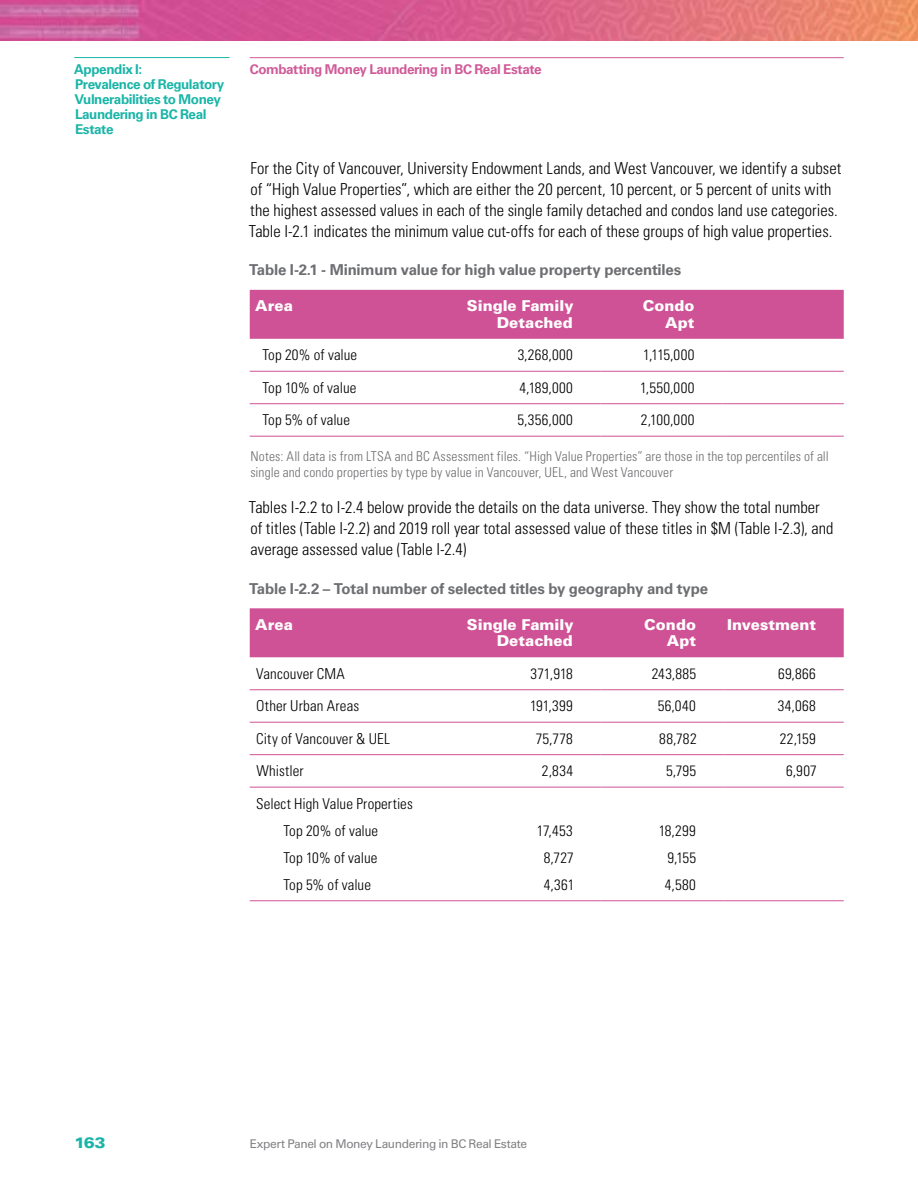
<style>
.page{position:relative;width:918px;height:1188px;background:#fff}
.page>*{position:absolute;margin:0;border:0;box-sizing:border-box;transform-origin:0 0}
.Text_-_Main{font:300 condensed 16.5px/21px "Univers LT Std";color:#000}
.Table_-_Text{font:300 condensed 15px "Univers LT Std";letter-spacing:.01em;color:#000}
.t1{font:700 15px "Univers LT Std";letter-spacing:-.01em;color:#6d6e71}
.Table_-_Header{font:900 15px/16.5px "Univers LT Std";color:#fff;text-align:right}
.t2{font:900 expanded 15px "Univers LT Std";color:#1ab5a8}
.Figure_-_Attribution{font:300 condensed 13.5px/16.5px "Univers LT Std";letter-spacing:.01em;color:#6d6e71}
.t3{font:700 13.5px/15px "Univers LT Std";letter-spacing:-.035em;color:#1ab5a8}
.t4{font:700 13.5px "Univers LT Std";letter-spacing:-.035em;color:#d05b99}
.t5{font:12px "Univers LT Std";letter-spacing:-.035em;color:#808285}
</style>
<div class="page">
<img style="left:0;top:0;width:918px;height:40px">
<hr style="left:74px;top:57px;width:156px;height:1px;background:#1ab5a8">
<hr style="left:250px;top:57px;width:594px;height:1px;background:#d05b99">
<div style="left:250px;top:290px;width:594px;height:49px;background:#ce5295"></div>
<hr style="left:250px;top:371px;width:155px;height:1px;background:#ce5295">
<hr style="left:405px;top:371px;width:196px;height:1px;background:#ce5295">
<hr style="left:601px;top:371px;width:121px;height:1px;background:#ce5295">
<hr style="left:722px;top:371px;width:122px;height:1px;background:#ce5295">
<hr style="left:250px;top:403px;width:155px;height:1px;background:#ce5295">
<hr style="left:405px;top:403px;width:196px;height:1px;background:#ce5295">
<hr style="left:601px;top:403px;width:121px;height:1px;background:#ce5295">
<hr style="left:722px;top:403px;width:122px;height:1px;background:#ce5295">
<hr style="left:250px;top:436px;width:155px;height:1px;background:#ce5295">
<hr style="left:405px;top:436px;width:196px;height:1px;background:#ce5295">
<hr style="left:601px;top:436px;width:121px;height:1px;background:#ce5295">
<hr style="left:722px;top:436px;width:122px;height:1px;background:#ce5295">
<div style="left:250px;top:608px;width:594px;height:49px;background:#ce5295"></div>
<hr style="left:250px;top:689px;width:155px;height:1px;background:#ce5295">
<hr style="left:405px;top:689px;width:196px;height:1px;background:#ce5295">
<hr style="left:601px;top:689px;width:123px;height:1px;background:#ce5295">
<hr style="left:724px;top:689px;width:120px;height:1px;background:#ce5295">
<hr style="left:250px;top:722px;width:155px;height:1px;background:#ce5295">
<hr style="left:405px;top:722px;width:196px;height:1px;background:#ce5295">
<hr style="left:601px;top:722px;width:123px;height:1px;background:#ce5295">
<hr style="left:724px;top:722px;width:120px;height:1px;background:#ce5295">
<hr style="left:250px;top:754px;width:155px;height:1px;background:#ce5295">
<hr style="left:405px;top:754px;width:196px;height:1px;background:#ce5295">
<hr style="left:601px;top:754px;width:123px;height:1px;background:#ce5295">
<hr style="left:724px;top:754px;width:120px;height:1px;background:#ce5295">
<hr style="left:250px;top:900px;width:155px;height:1px;background:#ce5295">
<hr style="left:405px;top:900px;width:196px;height:1px;background:#ce5295">
<hr style="left:601px;top:900px;width:123px;height:1px;background:#ce5295">
<hr style="left:724px;top:900px;width:120px;height:1px;background:#ce5295">
<hr style="left:250px;top:787px;width:155px;height:1px;background:#ce5295">
<hr style="left:405px;top:787px;width:196px;height:1px;background:#ce5295">
<hr style="left:601px;top:787px;width:123px;height:1px;background:#ce5295">
<hr style="left:724px;top:787px;width:120px;height:1px;background:#ce5295">
<p class="t3" style="left:74px;top:62px;width:152px">Appendix I:<br>Prevalence of Regulatory<br>Vulnerabilities to Money<br>Laundering in BC Real<br>Estate</p>
<p class="t4" style="left:250px;top:62px;width:294px">Combatting Money Laundering in BC Real Estate</p>
<p class="t2" style="left:74px;top:1133px;width:33px">163</p>
<p class="Text_-_Main" style="left:249px;top:158px;width:594px">For the City of Vancouver, University Endowment Lands, and West Vancouver, we identify a subset of “High Value Properties”, which are either the 20 percent, 10 percent, or 5 percent of units with the highest assessed values in each of the single family detached and condos land use categories.<br>Table I-2.1 indicates the minimum value cut-offs for each of these groups of high value properties.</p>
<p class="t1" style="left:249px;top:261px;width:434px">Table I-2.1 - Minimum value for high value property percentiles</p>
<h3 class="Table_-_Header" style="left:255px;top:298px;width:39px">Area</h3>
<h3 class="Table_-_Header" style="left:467px;top:298px;width:108px">Single Family<br>Detached</h3>
<h3 class="Table_-_Header" style="left:643px;top:298px;width:53px">Condo<br>Apt</h3>
<p class="Table_-_Text" style="left:262px;top:346px;width:96px">Top 20% of value</p>
<p class="Table_-_Text" style="left:518px;top:346px;width:57px">3,268,000</p>
<p class="Table_-_Text" style="left:643px;top:346px;width:53px">1,115,000</p>
<p class="Table_-_Text" style="left:262px;top:379px;width:96px">Top 10% of value</p>
<p class="Table_-_Text" style="left:520px;top:379px;width:55px">4,189,000</p>
<p class="Table_-_Text" style="left:640px;top:379px;width:56px">1,550,000</p>
<p class="Table_-_Text" style="left:262px;top:411px;width:89px">Top 5% of value</p>
<p class="Table_-_Text" style="left:518px;top:411px;width:57px">5,356,000</p>
<p class="Table_-_Text" style="left:641px;top:411px;width:55px">2,100,000</p>
<p class="Figure_-_Attribution" style="left:250px;top:448px;width:580px">Notes: All data is from LTSA and BC Assessment files. “High Value Properties” are those in the top percentiles of all single and condo properties by type by value in Vancouver, UEL, and West Vancouver</p>
<p class="Text_-_Main" style="left:249px;top:497px;width:586px">Tables I-2.2 to I-2.4 below provide the details on the data universe. They show the total number of titles (Table I-2.2) and 2019 roll year total assessed value of these titles in $M (Table I-2.3), and average assessed value (Table I-2.4)</p>
<p class="t1" style="left:249px;top:580px;width:461px">Table I-2.2 – Total number of selected titles by geography and type</p>
<h3 class="Table_-_Header" style="left:255px;top:616px;width:39px">Area</h3>
<h3 class="Table_-_Header" style="left:467px;top:616px;width:108px">Single Family<br>Detached</h3>
<h3 class="Table_-_Header" style="left:644px;top:616px;width:53px">Condo<br>Apt</h3>
<h3 class="Table_-_Header" style="left:727px;top:616px;width:91px">Investment</h3>
<p class="Table_-_Text" style="left:256px;top:665px;width:90px">Vancouver CMA</p>
<p class="Table_-_Text" style="left:531px;top:665px;width:44px">371,918</p>
<p class="Table_-_Text" style="left:652px;top:665px;width:46px">243,885</p>
<p class="Table_-_Text" style="left:778px;top:665px;width:39px">69,866</p>
<p class="Table_-_Text" style="left:256px;top:697px;width:104px">Other Urban Areas</p>
<p class="Table_-_Text" style="left:530px;top:697px;width:44px">191,399</p>
<p class="Table_-_Text" style="left:658px;top:697px;width:40px">56,040</p>
<p class="Table_-_Text" style="left:778px;top:697px;width:40px">34,068</p>
<p class="Table_-_Text" style="left:256px;top:730px;width:135px">City of Vancouver &amp; UEL</p>
<p class="Table_-_Text" style="left:536px;top:730px;width:39px">75,778</p>
<p class="Table_-_Text" style="left:659px;top:730px;width:39px">88,782</p>
<p class="Table_-_Text" style="left:780px;top:730px;width:38px">22,159</p>
<p class="Table_-_Text" style="left:256px;top:762px;width:49px">Whistler</p>
<p class="Table_-_Text" style="left:542px;top:762px;width:33px">2,834</p>
<p class="Table_-_Text" style="left:666px;top:762px;width:32px">5,795</p>
<p class="Table_-_Text" style="left:786px;top:762px;width:32px">6,907</p>
<p class="Table_-_Text" style="left:256px;top:794px;width:158px">Select High Value Properties</p>
<p class="Table_-_Text" style="left:283px;top:822px;width:96px">Top 20% of value</p>
<p class="Table_-_Text" style="left:537px;top:822px;width:38px">17,453</p>
<p class="Table_-_Text" style="left:659px;top:822px;width:39px">18,299</p>
<p class="Table_-_Text" style="left:283px;top:849px;width:96px">Top 10% of value</p>
<p class="Table_-_Text" style="left:544px;top:849px;width:32px">8,727</p>
<p class="Table_-_Text" style="left:667px;top:849px;width:30px">9,155</p>
<p class="Table_-_Text" style="left:283px;top:876px;width:89px">Top 5% of value</p>
<p class="Table_-_Text" style="left:544px;top:876px;width:32px">4,361</p>
<p class="Table_-_Text" style="left:665px;top:876px;width:33px">4,580</p>
<p class="t5" style="left:250px;top:1136px;width:279px">Expert Panel on Money Laundering in BC Real Estate</p>
</div>
